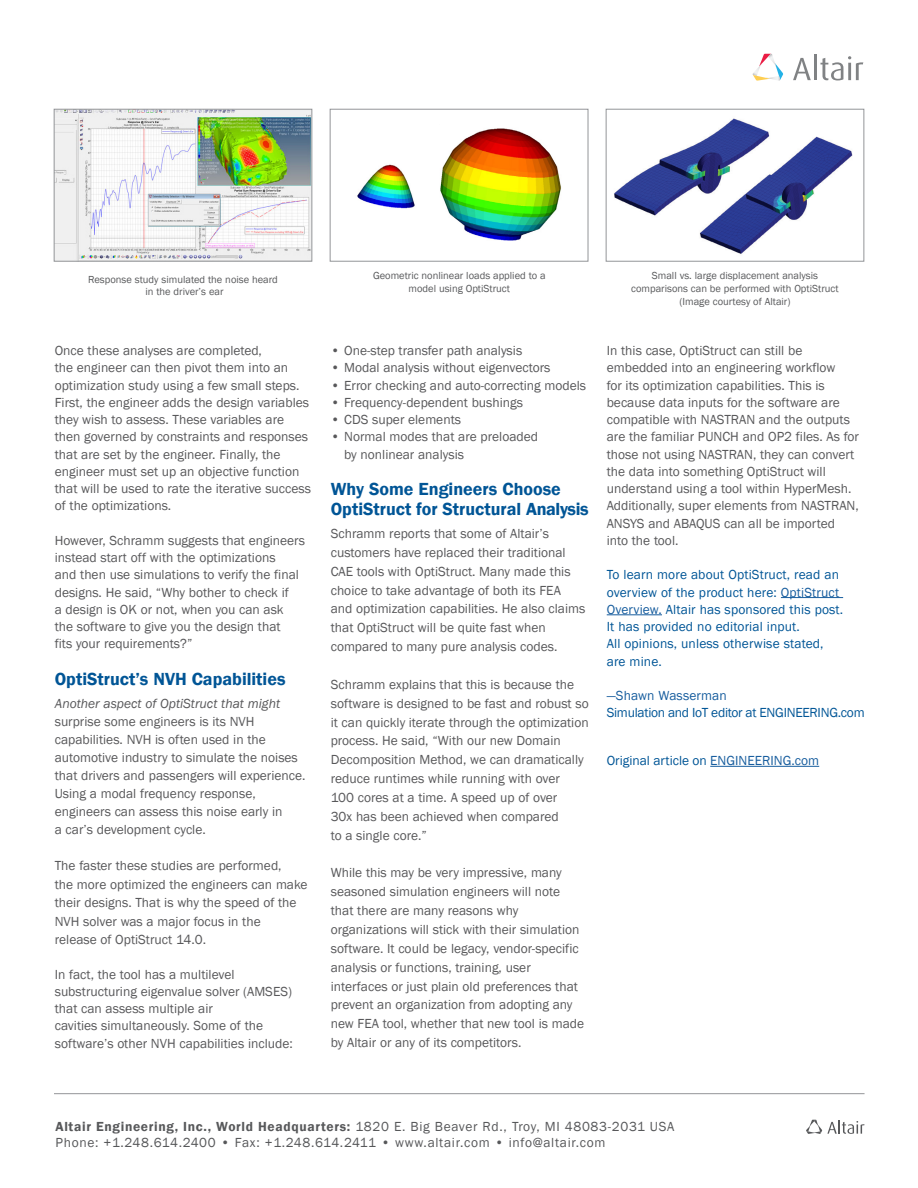
<style>
.page{position:relative;width:918px;height:1188px;background:#fff}
.page>*{position:absolute;margin:0;border:0;box-sizing:border-box;transform-origin:0 0}
.body_text{font:600 18px/19.5px "Franklin Gothic";color:#005596}
.Sub_title{font:600 18px "Franklin Gothic";color:#005596}
.body_text-2{font:13.5px/17.2px "Franklin Gothic";color:#58585a}
.Sub_title-2{font:13.5px/18px "Franklin Gothic";color:#58585a}
.body_text-3{font:13.5px/17.2px "Franklin Gothic";letter-spacing:.01em;color:#005596}
.contact{font:600 13.5px "Franklin Gothic";letter-spacing:.05em;color:#57585a}
.contact-2{font:13.5px "Franklin Gothic";letter-spacing:.05em;color:#57585a}
.body_text-4{font:13.5px "Franklin Gothic";letter-spacing:-.02em;color:#005596}
.body_text-5{font:13.5px "Franklin Gothic";letter-spacing:.01em;color:#175d9e}
.body_text-6{font:10.5px/12.6px "Franklin Gothic";color:#57585a;text-align:center}
.s1{font-style:italic}
.s2{color:#175d9e}
.s3{font-weight:400}
</style>
<div class="page">
<svg style="left:793px;top:58px;width:18px;height:22px"></svg>
<hr style="left:814px;top:55px;width:3px;height:25px;background:#808284">
<svg style="left:820px;top:56px;width:43px;height:24px"></svg>
<svg style="left:752px;top:54px;width:31px;height:27px"></svg>
<img style="left:699px;top:136px;width:154px;height:118px">
<hr style="left:781px;top:597px;width:62px;height:1px;background:#175d9e">
<hr style="left:607px;top:614px;width:55px;height:1px;background:#175d9e">
<hr style="left:710px;top:766px;width:109px;height:1px;background:#175d9e">
<svg style="left:806px;top:1120px;width:59px;height:14px"></svg>
<hr style="left:54px;top:1093px;width:811px;height:1px;background:#939598">
<img style="left:56px;top:111px;width:254px;height:149px">
<div style="left:54px;top:109px;width:258px;height:153px;border:1px solid #939598"></div>
<div style="left:330px;top:109px;width:258px;height:153px;border:1px solid #939598"></div>
<img style="left:357px;top:164px;width:58px;height:45px">
<img style="left:440px;top:128px;width:121px;height:113px">
<img style="left:614px;top:118px;width:157px;height:107px">
<div style="left:606px;top:109px;width:258px;height:153px;border:1px solid #939598"></div>
<p class="body_text-6" style="left:88px;top:273px;width:191px">Response study simulated the noise heard in the driver’s ear</p>
<p class="body_text-2" style="left:55px;top:342px;width:209px">Once these analyses are completed,</p>
<p class="body_text-2" style="left:55px;top:359px;width:258px">the engineer can then pivot them into an optimization study using a few small steps.<br>First, the engineer adds the design variables they wish to assess. These variables are then governed by constraints and responses that are set by the engineer. Finally, the engineer must set up an objective function that will be used to rate the iterative success of the optimizations.</p>
<p class="body_text-2" style="left:55px;top:532px;width:252px">However, Schramm suggests that engineers instead start off with the optimizations</p>
<p class="body_text-2" style="left:55px;top:566px;width:246px">and then use simulations to verify the final designs. He said, “Why bother to check if</p>
<p class="body_text-2" style="left:55px;top:601px;width:231px">a design is OK or not, when you can ask</p>
<p class="body_text-2" style="left:55px;top:618px;width:227px">the software to give you the design that</p>
<p class="body_text-2" style="left:55px;top:635px;width:139px">fits your requirements?”</p>
<p class="Sub_title" style="left:55px;top:668px;width:232px">OptiStruct’s NVH Capabilities</p>
<p class="Sub_title-2" style="left:55px;top:695px;width:252px"><span class="s1">Another aspect of OptiStruct that might </span>surprise some engineers is its NVH capabilities. NVH is often used in the automotive industry to simulate the noises that drivers and passengers will experience.<br>Using a modal frequency response, engineers can assess this noise early in</p>
<p class="Sub_title-2" style="left:55px;top:821px;width:153px">a car’s development cycle.</p>
<p class="Sub_title-2" style="left:55px;top:857px;width:228px">The faster these studies are performed,</p>
<p class="Sub_title-2" style="left:55px;top:875px;width:254px;line-height:18.5px">the more optimized the engineers can make their designs. That is why the speed of the<br>NVH solver was a major focus in the</p>
<p class="Sub_title-2" style="left:55px;top:931px;width:153px">release of OptiStruct 14.0.</p>
<p class="Sub_title-2" style="left:55px;top:966px;width:239px;line-height:17.2px">In fact, the tool has a multilevel substructuring eigenvalue solver (AMSES) that can assess multiple air</p>
<p class="Sub_title-2" style="left:55px;top:1018px;width:240px;line-height:17.2px">cavities simultaneously. Some of the software’s other NVH capabilities include:</p>
<p class="body_text-6" style="left:373px;top:270px;width:174px">Geometric nonlinear loads applied to a model using OptiStruct</p>
<p class="body_text-6" style="left:652px;top:270px;width:168px">Small vs. large displacement analysis</p>
<p class="body_text-6" style="left:631px;top:282px;width:209px">comparisons can be performed with OptiStruct</p>
<p class="body_text-6" style="left:679px;top:295px;width:113px">(Image courtesy of Altair)</p>
<p class="body_text-2" style="left:331px;top:342px;width:193px">• One-step transfer path analysis</p>
<p class="body_text-2" style="left:331px;top:359px;width:221px">• Modal analysis without eigenvectors</p>
<p class="body_text-2" style="left:331px;top:377px;width:257px">• Error checking and auto-correcting models</p>
<p class="body_text-2" style="left:331px;top:394px;width:194px">• Frequency-dependent bushings</p>
<p class="body_text-2" style="left:331px;top:411px;width:132px">• CDS super elements</p>
<p class="body_text-2" style="left:344px;top:428px;width:195px;text-indent:-14px">• Normal modes that are preloaded by nonlinear analysis</p>
<p class="body_text" style="left:331px;top:480px;width:259px">Why Some Engineers Choose<br>OptiStruct for Structural Analysis</p>
<p class="body_text-2" style="left:331px;top:524px;width:241px;line-height:18.9px">Schramm reports that some of Altair’s customers have replaced their traditional CAE tools with OptiStruct. Many made this choice to take advantage of both its FEA</p>
<p class="body_text-2" style="left:331px;top:600px;width:256px;line-height:18.9px">and optimization capabilities. He also claims that OptiStruct will be quite fast when compared to many pure analysis codes.</p>
<p class="body_text-2" style="left:331px;top:675px;width:260px;line-height:18.9px">Schramm explains that this is because the software is designed to be fast and robust so it can quickly iterate through the optimization process. He said, “With our new Domain Decomposition Method, we can dramatically reduce runtimes while running with over<br>100 cores at a time. A speed up of over</p>
<p class="body_text-2" style="left:331px;top:807px;width:230px;line-height:18.9px">30x has been achieved when compared to a single core.”</p>
<p class="body_text-2" style="left:331px;top:864px;width:233px;line-height:18.9px">While this may be very impressive, many seasoned simulation engineers will note</p>
<p class="body_text-2" style="left:331px;top:901px;width:255px;line-height:18.9px">that there are many reasons why organizations will stick with their simulation software. It could be legacy, vendor-specific analysis or functions, training, user interfaces or just plain old preferences that prevent an organization from adopting any new FEA tool, whether that new tool is made by Altair or any of its competitors.</p>
<p class="body_text-2" style="left:607px;top:342px;width:230px">In this case, OptiStruct can still be embedded into an engineering workflow</p>
<p class="body_text-2" style="left:607px;top:377px;width:254px">for its optimization capabilities. This is because data inputs for the software are compatible with NASTRAN and the outputs are the familiar PUNCH and OP2 files. As for those not using NASTRAN, they can convert</p>
<p class="body_text-2" style="left:607px;top:463px;width:254px">the data into something OptiStruct will understand using a tool within HyperMesh.<br>Additionally, super elements from NASTRAN, ANSYS and ABAQUS can all be imported into the tool.</p>
<p class="body_text-3" style="left:607px;top:566px;width:238px">To learn more about OptiStruct, read an overview of the product here: <span class="s2">OptiStruct<br>Overview.</span> Altair has sponsored this post.</p>
<p class="body_text-3" style="left:607px;top:618px;width:195px">It has provided no editorial input.</p>
<p class="body_text-3" style="left:607px;top:635px;width:218px">All opinions, unless otherwise stated,</p>
<p class="body_text-3" style="left:607px;top:653px;width:57px">are mine.</p>
<p class="body_text-5" style="left:607px;top:687px;width:122px">—Shawn Wasserman</p>
<p class="body_text-4" style="left:607px;top:704px;width:259px">Simulation and IoT editor at ENGINEERING.com</p>
<p class="body_text-3" style="left:607px;top:752px;width:214px">Original article on <span class="s2">ENGINEERING.com</span></p>
<p class="contact" style="left:56px;top:1118px;width:620px">Altair Engineering, Inc., World Headquarters: <span class="s3">1820 E. Big Beaver Rd., Troy, MI 48083-2031 USA</span></p>
<p class="contact-2" style="left:56px;top:1134px;width:552px">Phone: +1.248.614.2400 • Fax: +1.248.614.2411 • www.altair.com • info@altair.com</p>
</div>
